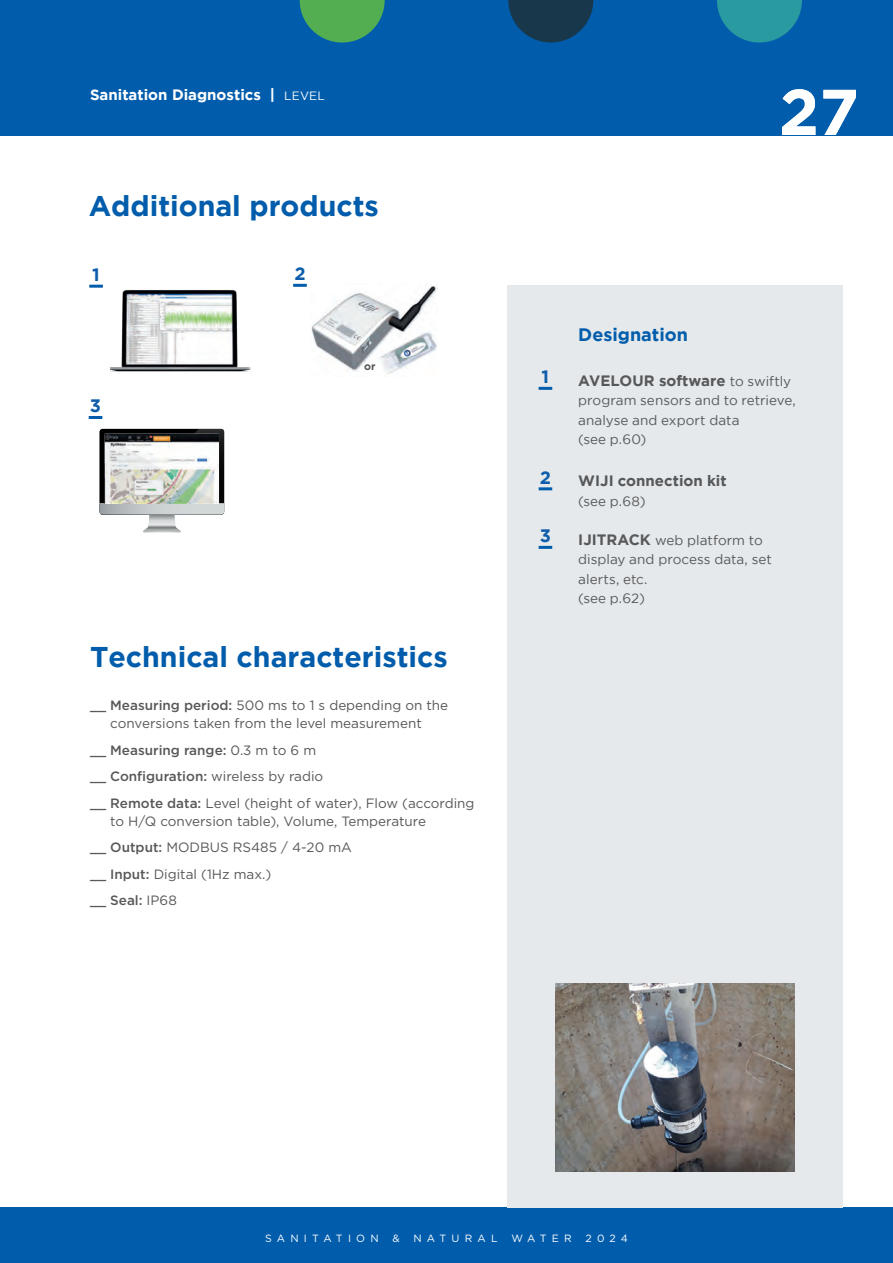
<style>
.page{position:relative;width:893px;height:1263px;background:#fff}
.page>*{position:absolute;margin:0;border:0;box-sizing:border-box;transform-origin:0 0}
.t1{font:700 64.5px "Gotham";color:#fff}
.t2{font:700 28.5px "Gotham";color:#015dac}
.t3{font:700 18px "Gotham";color:#015dac}
.t4{font:700 18px "Gotham";color:#0d5dab}
.t5{font:700 15px "Gotham";color:#57585a}
.t6{font:700 15px "Gotham";color:#fff}
.t7{font:13.5px/26.5px "Gotham";color:#57585a}
.t8{font:13.5px/19.5px "Gotham";color:#57585a}
.t9{font:10.5px "Gotham";color:#fff}
.t10{font:10.5px "Gotham";letter-spacing:.5em;color:#fff}
.t11{font:10.5px "Gotham";letter-spacing:.41em;color:#fff}
.t12{font:700 10.5px "Gotham";color:#57585a}
.s1{font-weight:400;font-size:12px}
.s2{font-weight:500}
.s3{font-weight:400;font-size:13.5px}
.s4{font-weight:700;font-size:15px}
</style>
<div class="page">
<div style="left:0;top:0;width:893px;height:135px;background:#015dac"></div>
<div style="left:0;top:1208px;width:893px;height:55px;background:#015dac"></div>
<div style="left:507px;top:285px;width:335px;height:923px;background:#e5e9eb"></div>
<svg style="left:539px;top:387px;width:13px;height:3px"></svg>
<svg style="left:539px;top:487px;width:13px;height:3px"></svg>
<svg style="left:539px;top:546px;width:13px;height:3px"></svg>
<hr style="left:89px;top:285px;width:14px;height:3px;background:#015dac">
<img style="left:111px;top:290px;width:140px;height:82px">
<img style="left:555px;top:983px;width:240px;height:188px">
<img style="left:311px;top:285px;width:127px;height:89px">
<hr style="left:293px;top:284px;width:14px;height:3px;background:#015dac">
<svg style="left:100px;top:429px;width:124px;height:103px"></svg>
<svg style="left:89px;top:416px;width:13px;height:3px"></svg>
<svg style="left:300px;top:0;width:85px;height:43px"></svg>
<svg style="left:508px;top:0;width:85px;height:43px"></svg>
<svg style="left:717px;top:0;width:85px;height:43px"></svg>
<p class="t6" style="left:90px;top:86px;width:236px">Sanitation Diagnostics | <span class="s1">LEVEL</span></p>
<h2 class="t2" style="left:89px;top:189px;width:292px">Additional products</h2>
<h3 class="t4" style="left:92px;top:264px;width:9px">1</h3>
<h3 class="t4" style="left:90px;top:395px;width:13px">3</h3>
<h3 class="t4" style="left:294px;top:263px;width:13px">2</h3>
<p class="t12" style="left:364px;top:360px;width:13px">or</p>
<h2 class="t2" style="left:90px;top:641px;width:359px">Technical characteristics</h2>
<p class="t7" style="left:90px;top:696px;width:360px;line-height:18px;text-align:center"><span class="s2">__ Measuring period:</span> 500 ms to 1 s depending on the conversions taken from the level measurement</p>
<p class="t7" style="left:90px;top:736px;width:386px"><span class="s2">__ Measuring range:</span> 0.3 m to 6 m<br><span class="s2">__ Configuration:</span> wireless by radio<br><span class="s2">__ Remote data:</span> Level (height of water), Flow (according</p>
<p class="t7" style="left:90px;top:807px;width:338px;text-indent:20px">to H/Q conversion table), Volume, Temperature <span class="s2">__ Output:</span> MODBUS RS485 / 4-20 mA<br><span class="s2">__ Input:</span> Digital (1Hz max.)<br><span class="s2">__ Seal:</span> IP68</p>
<h1 class="t1" style="left:779px;top:75px;width:82px">27</h1>
<h3 class="t4" style="left:542px;top:366px;width:9px">1</h3>
<h3 class="t4" style="left:540px;top:467px;width:13px">2</h3>
<h3 class="t4" style="left:540px;top:525px;width:13px">3</h3>
<h3 class="t3" style="left:578px;top:324px;width:111px">Designation</h3>
<p class="t5" style="left:578px;top:372px;width:214px">AVELOUR software <span class="s3">to swiftly</span></p>
<p class="t8" style="left:578px;top:390px;width:219px">program sensors and to retrieve, analyse and export data<br>(see p.60)</p>
<p class="t5" style="left:578px;top:472px;width:150px">WIJI connection kit</p>
<p class="t8" style="left:578px;top:491px;width:69px">(see p.68)</p>
<p class="t8" style="left:578px;top:530px;width:195px"><span class="s4">IJITRACK</span> web platform to display and process data, set alerts, etc.<br>(see p.62)</p>
<p class="t10" style="left:265px;top:1232px;width:115px">SANITATION</p>
<p class="t11" style="left:392px;top:1232px;width:9px">&amp;</p>
<p class="t10" style="left:413px;top:1232px;width:86px">NATURAL</p>
<p class="t11" style="left:511px;top:1232px;width:62px">WATER</p>
<p class="t11" style="left:585px;top:1232px;width:44px">2024</p>
<p class="t9" style="left:344px;top:1232px;width:207px">SANITATION &amp; NA URAL WATER 2024</p>
</div>
